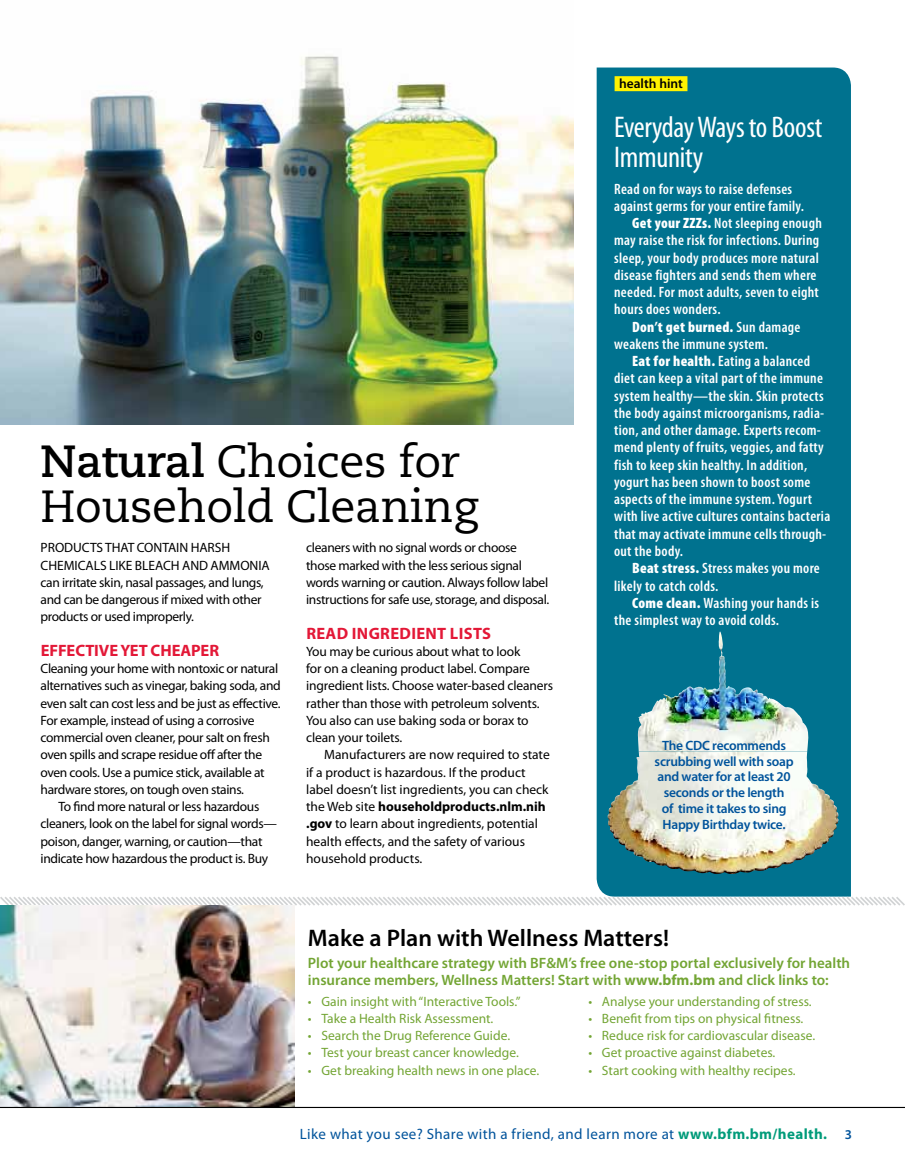
<style>
.page{position:relative;width:905px;height:1175px;background:#fff}
.page>*{position:absolute;margin:0;border:0;box-sizing:border-box;transform-origin:0 0}
.t1{font:45px/45px "Caecilia LT Std";letter-spacing:-.01em;color:#000}
.t2{font:condensed 30px/30px "Myriad Pro";letter-spacing:-.01em;color:#fff}
.t3{font:600 24px "Myriad Pro";color:#000}
.t4{font:700 16.5px "Myriad Pro";letter-spacing:-.005em;color:#e31837}
.t5{font:700 16.5px "Myriad Pro";letter-spacing:.02em;color:#e31837}
.t6{font:600 condensed 15px "Myriad Pro";letter-spacing:.02em;color:#fff}
.t7{font:600 15px/17.2px "Myriad Pro";color:#73a534}
.t8{font:15px "Myriad Pro";letter-spacing:.025em;color:#00539b}
.t9{font:900 condensed 15px "Myriad Pro";letter-spacing:.02em;color:#fff}
.t10{font:13.5px/17.2px "Myriad Pro";letter-spacing:-.025em;color:#000}
.t11{font:13.5px "Myriad Pro";color:#73a534}
.t12{font:13.5px/17.2px "Myriad Pro";color:#000}
.t13{font:13.5px/17.2px "Myriad Pro";letter-spacing:-.005em;color:#000}
.t14{font:600 13.5px/15.8px "Myriad Pro";letter-spacing:-.02em;color:#00539b;text-align:center}
.t15{font:600 13.5px "Myriad Pro";color:#000}
.s1{font-weight:900}
.s2{font-weight:600}
.s3{font-weight:700}
.s4{font-weight:700;color:#009b7a}
.s5{font-weight:600;font-size:13.5px}
</style>
<div class="page">
<img style="left:0;top:55px;width:574px;height:369px">
<div style="left:596px;top:68px;width:254px;height:826px;background:#00728f"></div>
<svg style="left:0;top:894px;width:904px;height:12px"></svg>
<div style="left:614px;top:76px;width:73px;height:15px;background:#fff200"></div>
<img style="left:0;top:905px;width:295px;height:201px">
<hr style="left:0;top:1106px;width:904px;height:2px;background:#000">
<img style="left:636px;top:631px;width:174px;height:120px">
<img style="left:605px;top:751px;width:234px;height:125px">
<p class="t15" style="left:619px;top:75px;width:65px">health hint</p>
<h2 class="t2" style="left:614px;top:112px;width:210px">Everyday Ways to Boost<br>Immunity</h2>
<p class="t6" style="left:614px;top:180px;width:180px">Read on for ways to raise defenses</p>
<p class="t6" style="left:614px;top:198px;width:191px">against germs for your entire family.</p>
<p class="t6" style="left:632px;top:215px;width:191px"><span class="s1">Get your ZZZs.</span> Not sleeping enough</p>
<p class="t6" style="left:614px;top:232px;width:206px">may raise the risk for infections. During</p>
<p class="t6" style="left:614px;top:249px;width:206px">sleep, your body produces more natural</p>
<p class="t6" style="left:614px;top:267px;width:204px">disease fighters and sends them where</p>
<p class="t6" style="left:614px;top:284px;width:206px">needed. For most adults, seven to eight</p>
<p class="t6" style="left:614px;top:301px;width:108px">hours does wonders.</p>
<p class="t9" style="left:632px;top:318px;width:170px">Don’t get burned. <span class="s2">Sun damage</span></p>
<p class="t6" style="left:614px;top:336px;width:155px">weakens the immune system.</p>
<p class="t6" style="left:632px;top:353px;width:179px"><span class="s1">Eat for health.</span> Eating a balanced</p>
<p class="t6" style="left:614px;top:370px;width:210px">diet can keep a vital part of the immune</p>
<p class="t6" style="left:614px;top:387px;width:211px">system healthy—the skin. Skin protects</p>
<p class="t6" style="left:614px;top:405px;width:212px">the body against microorganisms, radia-</p>
<p class="t6" style="left:614px;top:422px;width:208px">tion, and other damage. Experts recom-</p>
<p class="t6" style="left:614px;top:439px;width:211px">mend plenty of fruits, veggies, and fatty</p>
<p class="t6" style="left:614px;top:456px;width:195px">fish to keep skin healthy. In addition,</p>
<p class="t6" style="left:614px;top:474px;width:198px">yogurt has been shown to boost some</p>
<p class="t6" style="left:614px;top:491px;width:199px">aspects of the immune system. Yogurt</p>
<p class="t6" style="left:614px;top:508px;width:218px">with live active cultures contains bacteria</p>
<p class="t6" style="left:614px;top:525px;width:214px">that may activate immune cells through-</p>
<p class="t6" style="left:614px;top:543px;width:70px">out the body.</p>
<p class="t6" style="left:632px;top:560px;width:189px"><span class="s1">Beat stress.</span> Stress makes you more</p>
<p class="t6" style="left:614px;top:577px;width:106px">likely to catch colds.</p>
<p class="t6" style="left:632px;top:594px;width:188px"><span class="s1">Come clean.</span> Washing your hands is</p>
<p class="t6" style="left:614px;top:612px;width:166px">the simplest way to avoid colds.</p>
<h1 class="t1" style="left:40px;top:440px;width:439px"><span class="s3">Natural</span> Choices for<br>Household Cleaning</h1>
<p class="t10" style="left:306px;top:539px;width:245px">cleaners with no signal words or choose those marked with the less serious signal words warning or caution. Always follow label instructions for safe use, storage, and disposal.</p>
<p class="t5" style="left:306px;top:622px;width:186px">Read Ingredient Lists</p>
<p class="t10" style="left:306px;top:642px;width:248px">You may be curious about what to look<br>for on a cleaning product label. Compare ingredient lists. Choose water-based cleaners rather than those with petroleum solvents.<br>You also can use baking soda or borax to clean your toilets.</p>
<p class="t12" style="left:306px;top:746px;width:245px;text-indent:18px">Manufacturers are now required to state if a product is hazardous. If the product label doesn’t list ingredients, you can check the Web site <span class="s3">householdproducts.nlm.nih .gov</span> to learn about ingredients, potential health effects, and the safety of various household products.</p>
<p class="t14" style="left:654px;top:737px;width:140px">The CDC recommends scrubbing well with soap and water for at least 20 seconds or the length<br>of time it takes to sing<br>Happy Birthday twice.</p>
<p class="t13" style="left:41px;top:539px;width:231px">Products that contain harsh chemicals like bleach and ammonia can irritate skin, nasal passages, and lungs, and can be dangerous if mixed with other products or used improperly.</p>
<p class="t4" style="left:41px;top:639px;width:180px">Eff ective Yet Cheaper</p>
<p class="t10" style="left:40px;top:659px;width:239px">Cleaning your home with nontoxic or natural</p>
<p class="t10" style="left:40px;top:677px;width:242px">alternatives such as vinegar, baking soda, and</p>
<p class="t10" style="left:40px;top:694px;width:241px">even salt can cost less and be just as effective.</p>
<p class="t10" style="left:40px;top:711px;width:215px">For example, instead of using a corrosive</p>
<p class="t10" style="left:40px;top:728px;width:231px">commercial oven cleaner, pour salt on fresh</p>
<p class="t10" style="left:40px;top:746px;width:223px">oven spills and scrape residue off after the</p>
<p class="t10" style="left:40px;top:763px;width:226px">oven cools. Use a pumice stick, available at</p>
<p class="t10" style="left:40px;top:780px;width:205px">hardware stores, on tough oven stains.</p>
<p class="t10" style="left:59px;top:797px;width:202px">To find more natural or less hazardous</p>
<p class="t10" style="left:40px;top:815px;width:238px">cleaners, look on the label for signal words—</p>
<p class="t10" style="left:40px;top:832px;width:223px">poison, danger, warning, or caution—that</p>
<p class="t10" style="left:40px;top:849px;width:229px">indicate how hazardous the product is. Buy</p>
<h3 class="t3" style="left:308px;top:923px;width:362px">Make a Plan with Wellness Matters!</h3>
<p class="t7" style="left:308px;top:954px;width:543px">Plot your healthcare strategy with BF&amp;M’s free one-stop portal exclusively for health insurance members, Wellness Matters! Start with <span class="s3">www.bfm.bm</span> and click links to:</p>
<p class="t11" style="left:308px;top:992px;width:214px">• Gain insight with“Interactive Tools.”</p>
<p class="t11" style="left:308px;top:1010px;width:187px">• Take a Health Risk Assessment.</p>
<p class="t11" style="left:308px;top:1027px;width:204px">• Search the Drug Reference Guide.</p>
<p class="t11" style="left:308px;top:1044px;width:212px">• Test your breast cancer knowledge.</p>
<p class="t11" style="left:308px;top:1061px;width:233px">• Get breaking health news in one place.</p>
<p class="t11" style="left:588px;top:992px;width:225px">• Analyse your understanding of stress.</p>
<p class="t11" style="left:588px;top:1010px;width:216px">• Benefit from tips on physical fitness.</p>
<p class="t11" style="left:588px;top:1027px;width:228px">• Reduce risk for cardiovascular disease.</p>
<p class="t11" style="left:588px;top:1044px;width:188px">• Get proactive against diabetes.</p>
<p class="t11" style="left:588px;top:1061px;width:209px">• Start cooking with healthy recipes.</p>
<p class="t8" style="left:300px;top:1124px;width:553px">Like what you see? Share with a friend, and learn more at <span class="s4">www.bfm.bm/health.</span> <span class="s5">3</span></p>
</div>
